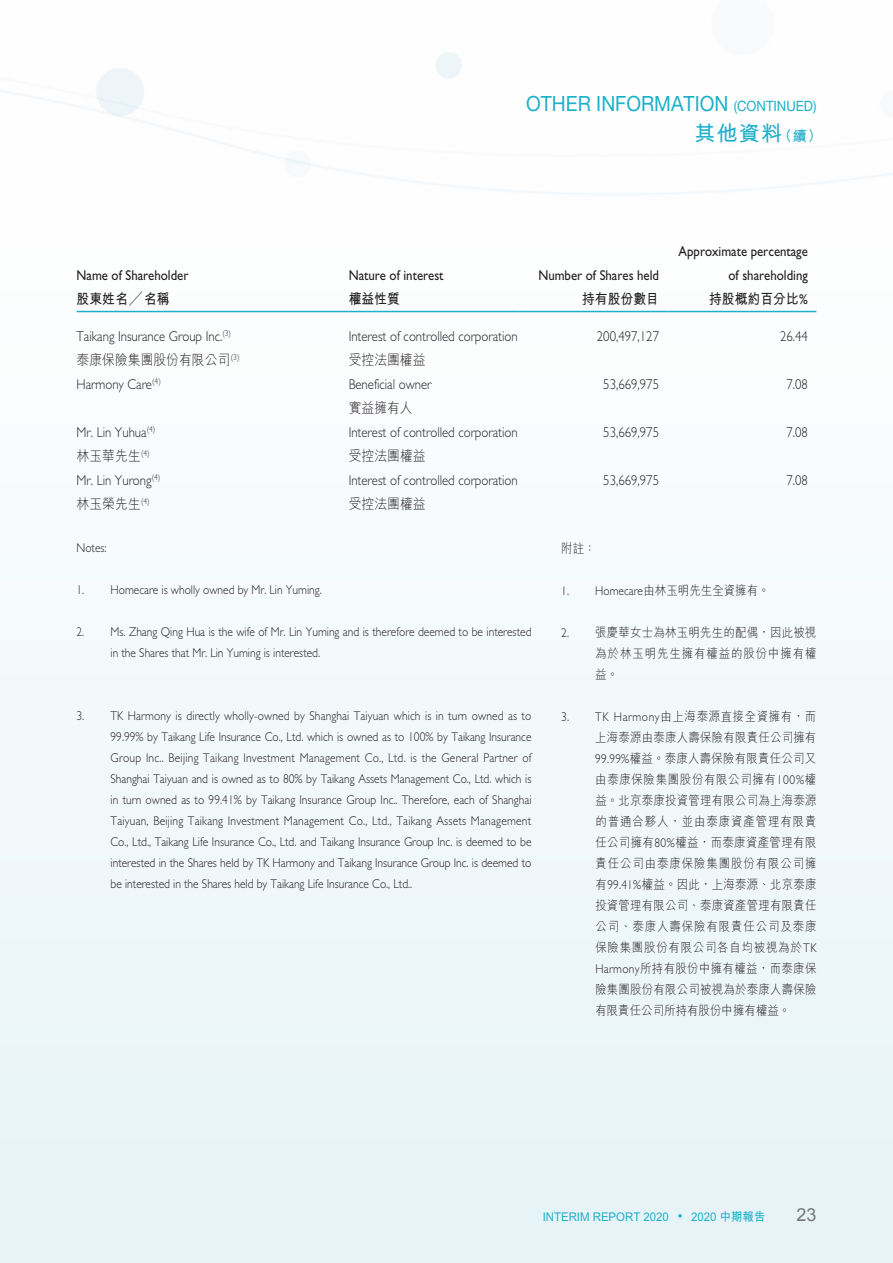
<style>
.page{position:relative;width:893px;height:1263px;background:#fff}
.page>*{position:absolute;margin:0;border:0;box-sizing:border-box;transform-origin:0 0}
.t1{font:21px "Helvetica Neue LT Std";color:#1cb0ca;scale:.92 1}
.t2{font:700 21px "M Hei HK";color:#1cb0ca}
.t3{font:18px "Arial";color:#76787b}
.t4{font:300 14.25px "Gill Sans Std";color:#231f20;scale:.9 1}
.t5{font:14.25px/24px "Gill Sans Std";color:#231f20;text-align:right;scale:.9 1}
.t6{font:300 14.25px "M Hei HK";color:#231f20;scale:.9 1}
.t7{font:700 14.25px "M Hei HK";color:#231f20;scale:.9 1}
.t8{font:14.25px "Helvetica Neue LT Std";color:#1cb0ca;scale:.92 1}
.t9{font:300 12.75px/21px "Gill Sans Std";color:#231f20;scale:.9 1}
.t10{font:300 12.75px/21px "M Hei HK";letter-spacing:.015em;color:#231f20;text-align:justify;scale:.9 1}
.t11{font:700 12px "M Hei HK";color:#1cb0ca;scale:.95 1}
.s1{font-size:14.25px}
.s2{font-family:"Gill Sans Std";font-weight:400}
.s3{font-family:"Gill Sans Std"}
</style>
<div class="page">
<div style="left:0;top:0;width:893px;height:1263px;background:linear-gradient(to right,#f4fafb,#f4fafb)"></div>
<svg style="left:678px;top:1214px;width:4px;height:3px"></svg>
<hr style="left:77px;top:311px;width:272px;height:1px;background:#1cb0ca">
<hr style="left:349px;top:311px;width:170px;height:1px;background:#1cb0ca">
<hr style="left:519px;top:311px;width:149px;height:1px;background:#1cb0ca">
<hr style="left:668px;top:311px;width:148px;height:1px;background:#1cb0ca">
<h1 class="t1" style="left:526px;top:91px;width:249px">OTHER INFORMATION <span class="s1">(CONTIN</span></h1>
<p class="t8" style="left:786px;top:97px;width:34px">UED)</p>
<h1 class="t2" style="left:694px;top:118px;width:129px">其他資料<span class="s1">（續）</span></h1>
<p class="t5" style="left:77px;top:263px;width:126px">Name of Shareholder</p>
<p class="t5" style="left:349px;top:263px;width:107px">Nature of interest</p>
<p class="t5" style="left:538px;top:263px;width:136px">Number of Shares held</p>
<p class="t5" style="left:679px;top:239px;width:145px">Approximate percentage of shareholding</p>
<p class="t7" style="left:77px;top:288px;width:105px">股東姓名╱名稱</p>
<p class="t7" style="left:349px;top:288px;width:59px">權益性質</p>
<p class="t7" style="left:582px;top:288px;width:87px">持有股份數目</p>
<p class="t7" style="left:709px;top:288px;width:111px">持股概約百分比<span class="s2">%</span></p>
<p class="t4" style="left:77px;top:328px;width:173px">Taikang Insurance Group Inc.<sup>(3)</sup></p>
<p class="t4" style="left:349px;top:328px;width:189px">Interest of controlled corporation</p>
<p class="t4" style="left:597px;top:328px;width:71px">200,497,127</p>
<p class="t4" style="left:780px;top:328px;width:33px">26.44</p>
<p class="t6" style="left:77px;top:352px;width:183px">泰康保險集團股份有限公司<sup>(3)</sup></p>
<p class="t6" style="left:349px;top:352px;width:87px">受控法團權益</p>
<p class="t4" style="left:77px;top:376px;width:95px">Harmony Care<sup>(4)</sup></p>
<p class="t4" style="left:349px;top:376px;width:94px">Beneficial owner</p>
<p class="t4" style="left:603px;top:376px;width:64px">53,669,975</p>
<p class="t4" style="left:786px;top:376px;width:25px">7.08</p>
<p class="t6" style="left:349px;top:400px;width:73px">實益擁有人</p>
<p class="t4" style="left:77px;top:424px;width:89px">Mr. Lin Yuhua<sup>(4)</sup></p>
<p class="t4" style="left:349px;top:424px;width:189px">Interest of controlled corporation</p>
<p class="t4" style="left:603px;top:424px;width:64px">53,669,975</p>
<p class="t4" style="left:786px;top:424px;width:25px">7.08</p>
<p class="t6" style="left:77px;top:448px;width:83px">林玉華先生<sup>(4)</sup></p>
<p class="t6" style="left:349px;top:448px;width:87px">受控法團權益</p>
<p class="t4" style="left:77px;top:472px;width:95px">Mr. Lin Yurong<sup>(4)</sup></p>
<p class="t4" style="left:349px;top:472px;width:189px">Interest of controlled corporation</p>
<p class="t4" style="left:603px;top:472px;width:64px">53,669,975</p>
<p class="t4" style="left:786px;top:472px;width:25px">7.08</p>
<p class="t6" style="left:77px;top:496px;width:83px">林玉榮先生<sup>(4)</sup></p>
<p class="t6" style="left:349px;top:496px;width:87px">受控法團權益</p>
<p class="t9" style="left:77px;top:537px;width:35px">Notes:</p>
<p class="t9" style="left:77px;top:579px;width:274px">1. Homecare is wholly owned by Mr. Lin Yuming.</p>
<p class="t9" style="left:111px;top:621px;width:469px;text-indent:-34px">2. Ms. Zhang Qing Hua is the wife of Mr. Lin Yuming and is therefore deemed to be interested in the Shares that Mr. Lin Yuming is interested.</p>
<p class="t10" style="left:561px;top:537px;width:40px">附註：</p>
<p class="t10" style="left:561px;top:579px;width:233px"><span class="s3">1. Homecare</span>由林玉明先生全資擁有。</p>
<p class="t10" style="left:595px;top:621px;width:247px;text-indent:-34px"><span class="s3">2.</span> 張慶華女士為林玉明先生的配偶，因此被視為於林玉明先生擁有權益的股份中擁有權益。</p>
<p class="t10" style="left:595px;top:705px;width:247px;text-indent:-34px"><span class="s3">3. TK Harmony</span>由上海泰源直接全資擁有，而上海泰源由泰康人壽保險有限責任公司擁有<span class="s3">99.99%</span>權益。泰康人壽保險有限責任公司又由泰康保險集團股份有限公司擁有<span class="s3">100%</span>權益。北京泰康投資管理有限公司為上海泰源的普通合夥人，並由泰康資產管理有限責任公司擁有<span class="s3">80%</span>權益，而泰康資產管理有限責任公司由泰康保險集團股份有限公司擁有<span class="s3">99.41%</span>權益。因此，上海泰源、北京泰康投資管理有限公司、泰康資產管理有限責任公司、泰康人壽保險有限責任公司及泰康保險集團股份有限公司各自均被視為於<span class="s3">TK Harmony</span>所持有股份中擁有權益，而泰康保險集團股份有限公司被視為於泰康人壽保險有限責任公司所持有股份中擁有權益。</p>
<p class="t9" style="left:111px;top:705px;width:469px;text-align:justify;text-indent:-34px">3. TK Harmony is directly wholly-owned by Shanghai Taiyuan which is in turn owned as to 99.99% by Taikang Life Insurance Co., Ltd. which is owned as to 100% by Taikang Insurance Group Inc.. Beijing Taikang Investment Management Co., Ltd. is the General Partner of Shanghai Taiyuan and is owned as to 80% by Taikang Assets Management Co., Ltd. which is in turn owned as to 99.41% by Taikang Insurance Group Inc.. Therefore, each of Shanghai Taiyuan, Beijing Taikang Investment Management Co., Ltd., Taikang Assets Management Co., Ltd., Taikang Life Insurance Co., Ltd. and Taikang Insurance Group Inc. is deemed to be interested in the Shares held by TK Harmony and Taikang Insurance Group Inc. is deemed to be interested in the Shares held by Taikang Life Insurance Co., Ltd..</p>
<p class="t11" style="left:543px;top:1207px;width:134px">I NTERIM REPORT 2020</p>
<p class="t11" style="left:691px;top:1207px;width:80px">2020 中期報告</p>
<h2 class="t3" style="left:796px;top:1203px;width:22px">23</h2>
</div>
